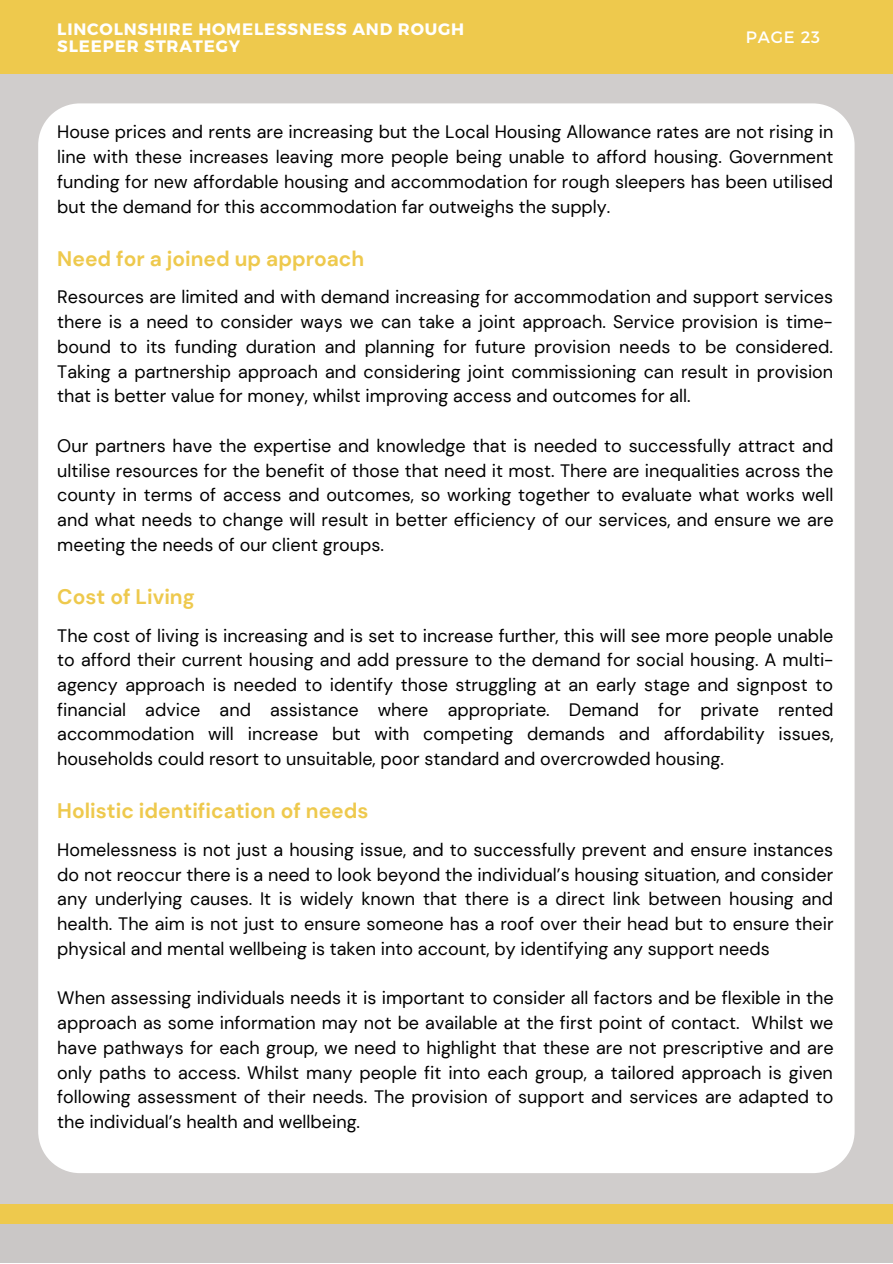
<style>
.page{position:relative;width:893px;height:1264px;background:#fff}
.page>*{position:absolute;margin:0;border:0;box-sizing:border-box;transform-origin:0 0}
.t1{font:700 21px "DM Sans";color:#eec94d}
.t2{font:18px/24.8px "DM Sans";color:#000;text-align:justify}
.t3{font:700 16.5px/16.8px "Montserrat";letter-spacing:.05em;color:#fff}
.t4{font:16.5px "Montserrat";letter-spacing:.05em;color:#fff}
</style>
<div class="page">
<div style="left:0;top:0;width:892px;height:1262px;background:#d0cdcc"></div>
<div style="left:0;top:0;width:892px;height:74px;background:#eec94d"></div>
<div style="left:0;top:1203px;width:892px;height:59px;background:#cac7c6"></div>
<div style="left:0;top:1203px;width:892px;height:20px;background:#eec94d"></div>
<div style="left:38px;top:103px;width:816px;height:1070px;background:#fff"></div>
<p class="t3" style="left:57px;top:20px;width:408px">LINCOLNSHIRE HOMELESSNESS AND ROUGH<br>SLEEPER STRATEGY</p>
<p class="t4" style="left:745px;top:27px;width:76px">PAGE 23</p>
<p class="t2" style="left:57px;top:120px;width:777px">House prices and rents are increasing but the Local Housing Allowance rates are not rising in line with these increases leaving more people being unable to afford housing. Government funding for new affordable housing and accommodation for rough sleepers has been utilised but the demand for this accommodation far outweighs the supply.</p>
<p class="t1" style="left:57px;top:245px;width:308px">Need for a joined up approach</p>
<p class="t2" style="left:57px;top:285px;width:777px">Resources are limited and with demand increasing for accommodation and support services there is a need to consider ways we can take a joint approach. Service provision is time&shy;bound to its funding duration and planning for future provision needs to be considered.<br>Taking a partnership approach and considering joint commissioning can result in provision that is better value for money, whilst improving access and outcomes for all.</p>
<p class="t2" style="left:57px;top:433px;width:777px">Our partners have the expertise and knowledge that is needed to successfully attract and ultilise resources for the benefit of those that need it most. There are inequalities across the county in terms of access and outcomes, so working together to evaluate what works well and what needs to change will result in better efficiency of our services, and ensure we are meeting the needs of our client groups.</p>
<p class="t1" style="left:57px;top:583px;width:139px">Cost of Living</p>
<p class="t2" style="left:57px;top:623px;width:777px">The cost of living is increasing and is set to increase further, this will see more people unable to afford their current housing and add pressure to the demand for social housing. A multi&shy;agency approach is needed to identify those struggling at an early stage and signpost to financial advice and assistance where appropriate. Demand for private rented accommodation will increase but with competing demands and affordability issues, households could resort to unsuitable, poor standard and overcrowded housing.</p>
<p class="t1" style="left:57px;top:797px;width:312px">Holistic identification of needs</p>
<p class="t2" style="left:57px;top:837px;width:777px">Homelessness is not just a housing issue, and to successfully prevent and ensure instances do not reoccur there is a need to look beyond the individual’s housing situation, and consider any underlying causes. It is widely known that there is a direct link between housing and health. The aim is not just to ensure someone has a roof over their head but to ensure their physical and mental wellbeing is taken into account, by identifying any support needs</p>
<p class="t2" style="left:57px;top:985px;width:777px">When assessing individuals needs it is important to consider all factors and be flexible in the approach as some information may not be available at the first point of contact. Whilst we have pathways for each group, we need to highlight that these are not prescriptive and are only paths to access. Whilst many people fit into each group, a tailored approach is given following assessment of their needs. The provision of support and services are adapted to the individual’s health and wellbeing.</p>
</div>
